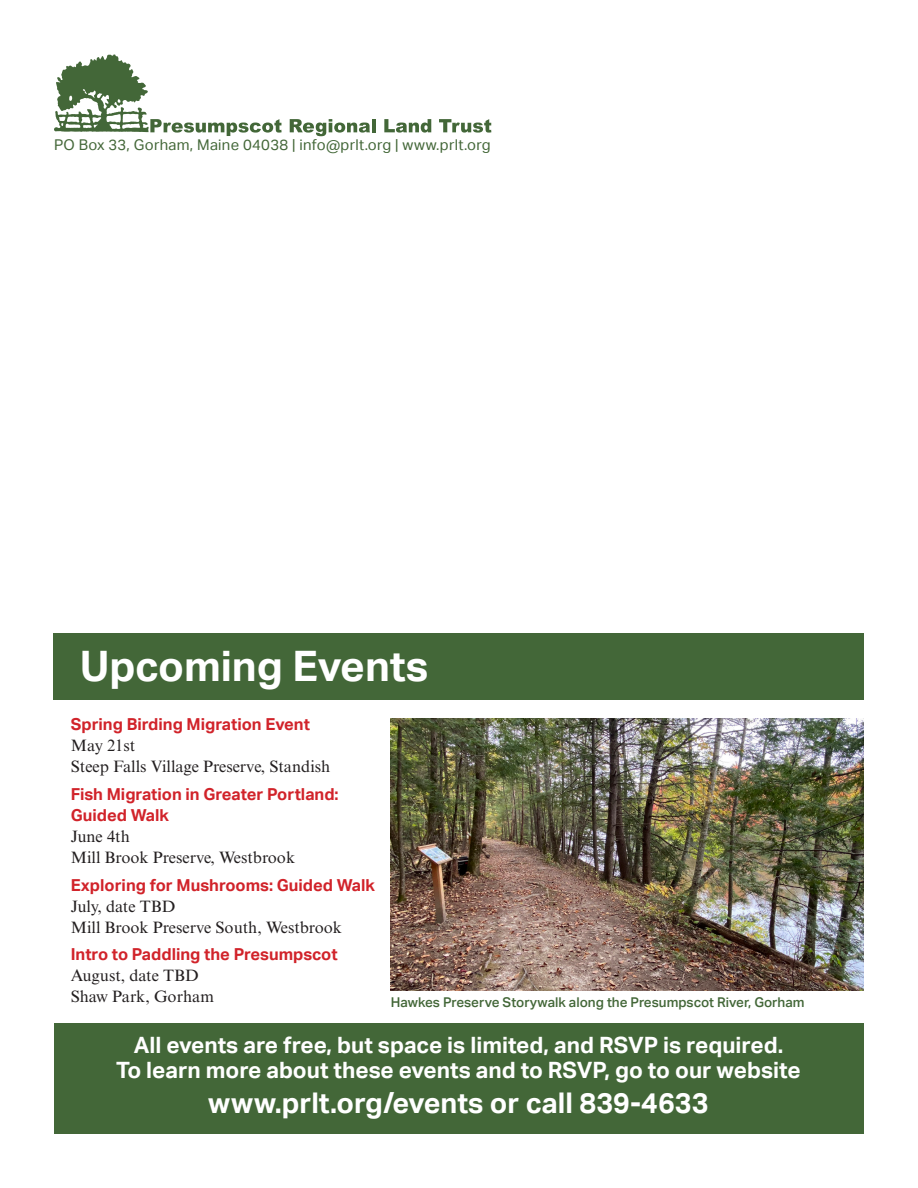
<style>
.page{position:relative;width:918px;height:1188px;background:#fff}
.page>*{position:absolute;margin:0;border:0;box-sizing:border-box;transform-origin:0 0}
.t1{font:700 42px "Aktiv Grotesk";color:#fff}
.t2{font:700 28.5px "Aktiv Grotesk";color:#fff}
.t3{font:700 22.5px/25.5px "Aktiv Grotesk";color:#fff;text-align:center}
.t4{font:16.5px "Times New Roman MT Std";color:#231f20}
.t5{font:700 16.5px/21px "Aktiv Grotesk";color:#d1232a}
.t6{font:14.85px "Aktiv Grotesk";letter-spacing:.02em;color:#436738}
.t7{font:500 13.5px "Aktiv Grotesk";color:#436738}
</style>
<div class="page">
<svg style="left:290px;top:119px;width:80px;height:17px"></svg>
<hr style="left:372px;top:119px;width:4px;height:13px;background:#436738">
<svg style="left:384px;top:119px;width:47px;height:14px"></svg>
<svg style="left:439px;top:119px;width:52px;height:14px"></svg>
<svg style="left:54px;top:54px;width:228px;height:82px"></svg>
<div style="left:54px;top:633px;width:810px;height:67px;background:#436738"></div>
<div style="left:54px;top:1023px;width:810px;height:111px;background:#436738"></div>
<img style="left:391px;top:718px;width:472px;height:273px">
<p class="t6" style="left:54px;top:136px;width:438px">PO Box 33, Gorham, Maine 04038 | info@prlt.org | www.prlt.org</p>
<p class="t1" style="left:80px;top:642px;width:350px">Upcoming Events</p>
<p class="t5" style="left:71px;top:714px;width:241px">Spring Birding Migration Event</p>
<p class="t4" style="left:71px;top:736px;width:66px">May 21st</p>
<p class="t4" style="left:71px;top:757px;width:261px">Steep Falls Village Preserve, Standish</p>
<p class="t5" style="left:71px;top:784px;width:269px">Fish Migration in Greater Portland:<br>Guided Walk</p>
<p class="t4" style="left:71px;top:827px;width:61px">June 4th</p>
<p class="t4" style="left:71px;top:848px;width:226px">Mill Brook Preserve, Westbrook</p>
<p class="t5" style="left:71px;top:875px;width:306px">Exploring for Mushrooms: Guided Walk</p>
<p class="t4" style="left:71px;top:897px;width:106px">July, date TBD</p>
<p class="t4" style="left:71px;top:918px;width:273px">Mill Brook Preserve South, Westbrook</p>
<p class="t5" style="left:71px;top:944px;width:268px">Intro to Paddling the Presumpscot</p>
<p class="t4" style="left:71px;top:966px;width:130px">August, date TBD</p>
<p class="t4" style="left:71px;top:987px;width:145px">Shaw Park, Gorham</p>
<p class="t7" style="left:391px;top:995px;width:415px">Hawkes Preserve Storywalk along the Presumpscot River, Gorham</p>
<p class="t3" style="left:116px;top:1032px;width:686px">All events are free, but space is limited, and RSVP is required.<br>To learn more about these events and to RSVP, go to our website</p>
<p class="t2" style="left:208px;top:1086px;width:502px">www.prlt.org/events or call 839-4633</p>
</div>
